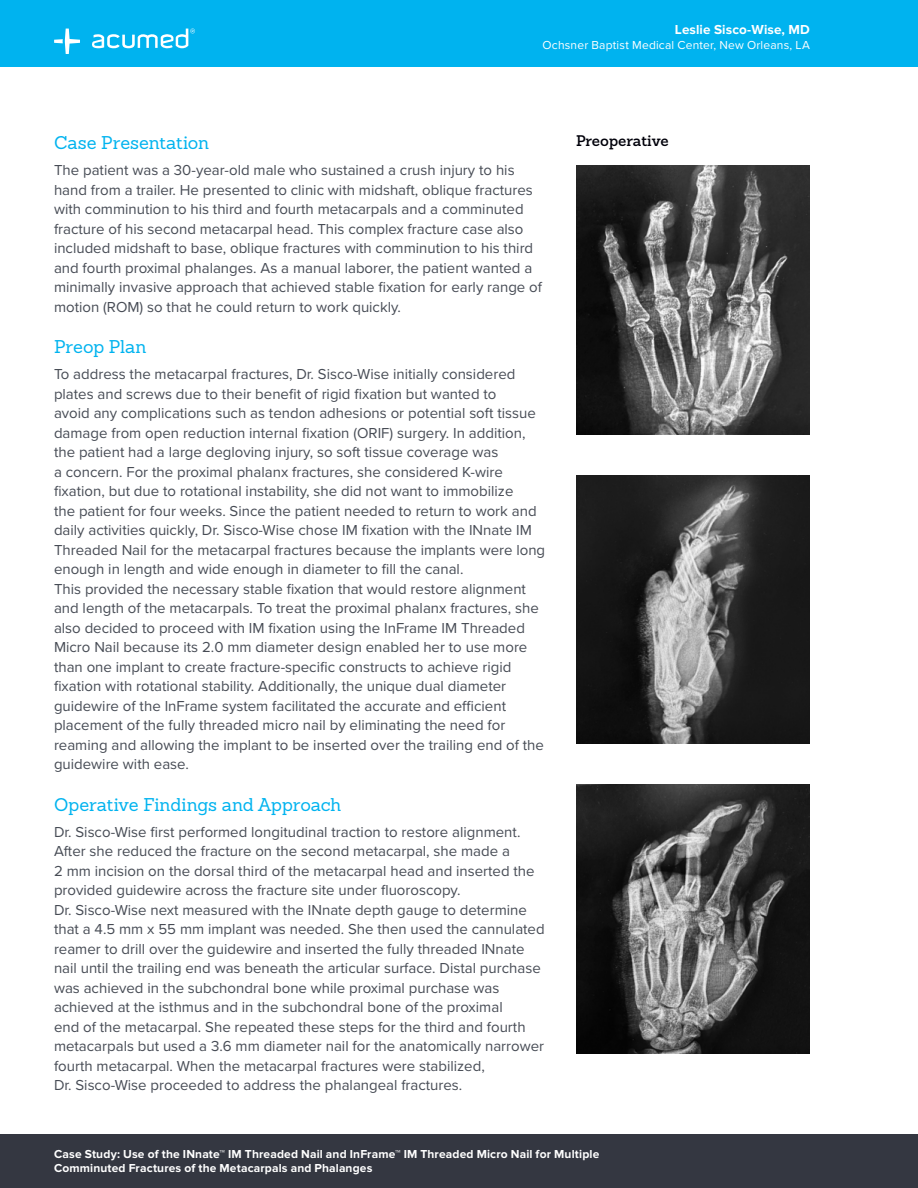
<style>
.page{position:relative;width:918px;height:1188px;background:#fff}
.page>*{position:absolute;margin:0;border:0;box-sizing:border-box;transform-origin:0 0}
.t1{font:18px "Sanchez Slab";color:#00b3ef}
.t2{font:15px/19.5px "Proxima Nova";color:#474c55}
.t3{font:600 15px "Sanchez Slab";color:#00000a}
.t4{font:700 13.5px "Proxima Nova";letter-spacing:.01em;color:#fff}
.t5{font:700 12px/14.2px "Proxima Nova";letter-spacing:.01em;color:#fff}
.t6{font:12px "Proxima Nova";letter-spacing:.015em;color:#fff}
</style>
<div class="page">
<div style="left:0;top:0;width:918px;height:67px;background:#00b3ef"></div>
<svg style="left:54px;top:29px;width:26px;height:25px"></svg>
<svg style="left:92px;top:29px;width:103px;height:19px"></svg>
<div style="left:0;top:1134px;width:918px;height:54px;background:#343741"></div>
<img style="left:576px;top:475px;width:234px;height:269px">
<img style="left:576px;top:785px;width:234px;height:268px">
<img style="left:576px;top:166px;width:234px;height:268px">
<p class="t4" style="left:675px;top:22px;width:137px">Leslie Sisco-Wise, MD</p>
<p class="t6" style="left:542px;top:36px;width:269px">Ochsner Baptist Medical Center, New Orleans, LA</p>
<p class="t1" style="left:54px;top:131px;width:157px">Case Presentation</p>
<p class="t2" style="left:54px;top:160px;width:490px">The patient was a 30-year-old male who sustained a crush injury to his hand from a trailer. He presented to clinic with midshaft, oblique fractures with comminution to his third and fourth metacarpals and a comminuted fracture of his second metacarpal head. This complex fracture case also included midshaft to base, oblique fractures with comminution to his third and fourth proximal phalanges. As a manual laborer, the patient wanted a minimally invasive approach that achieved stable fixation for early range of motion (ROM) so that he could return to work quickly.</p>
<p class="t1" style="left:54px;top:335px;width:94px">Preop Plan</p>
<p class="t2" style="left:54px;top:364px;width:493px">To address the metacarpal fractures, Dr. Sisco-Wise initially considered plates and screws due to their benefit of rigid fixation but wanted to<br>avoid any complications such as tendon adhesions or potential soft tissue damage from open reduction internal fixation (ORIF) surgery. In addition, the patient had a large degloving injury, so soft tissue coverage was<br>a concern. For the proximal phalanx fractures, she considered K-wire fixation, but due to rotational instability, she did not want to immobilize<br>the patient for four weeks. Since the patient needed to return to work and daily activities quickly, Dr. Sisco-Wise chose IM fixation with the INnate IM Threaded Nail for the metacarpal fractures because the implants were long enough in length and wide enough in diameter to fill the canal.<br>This provided the necessary stable fixation that would restore alignment and length of the metacarpals. To treat the proximal phalanx fractures, she also decided to proceed with IM fixation using the InFrame IM Threaded Micro Nail because its 2.0 mm diameter design enabled her to use more than one implant to create fracture-specific constructs to achieve rigid fixation with rotational stability. Additionally, the unique dual diameter guidewire of the InFrame system facilitated the accurate and efficient placement of the fully threaded micro nail by eliminating the need for reaming and allowing the implant to be inserted over the trailing end of the guidewire with ease.</p>
<p class="t1" style="left:54px;top:792px;width:289px">Operative Findings and Approach</p>
<p class="t2" style="left:54px;top:821px;width:492px">Dr. Sisco-Wise first performed longitudinal traction to restore alignment.<br>After she reduced the fracture on the second metacarpal, she made a<br>2 mm incision on the dorsal third of the metacarpal head and inserted the provided guidewire across the fracture site under fluoroscopy.<br>Dr. Sisco-Wise next measured with the INnate depth gauge to determine that a 4.5 mm x 55 mm implant was needed. She then used the cannulated reamer to drill over the guidewire and inserted the fully threaded INnate nail until the trailing end was beneath the articular surface. Distal purchase was achieved in the subchondral bone while proximal purchase was achieved at the isthmus and in the subchondral bone of the proximal<br>end of the metacarpal. She repeated these steps for the third and fourth metacarpals but used a 3.6 mm diameter nail for the anatomically narrower fourth metacarpal. When the metacarpal fractures were stabilized,<br>Dr. Sisco-Wise proceeded to address the phalangeal fractures.</p>
<p class="t3" style="left:576px;top:130px;width:94px">Preoperative</p>
<p class="t5" style="left:54px;top:1147px;width:547px">Case Study: Use of the INnate™ IM Threaded Nail and InFrame™ IM Threaded Micro Nail for Multiple<br>Comminuted Fractures of the Metacarpals and Phalanges</p>
</div>
